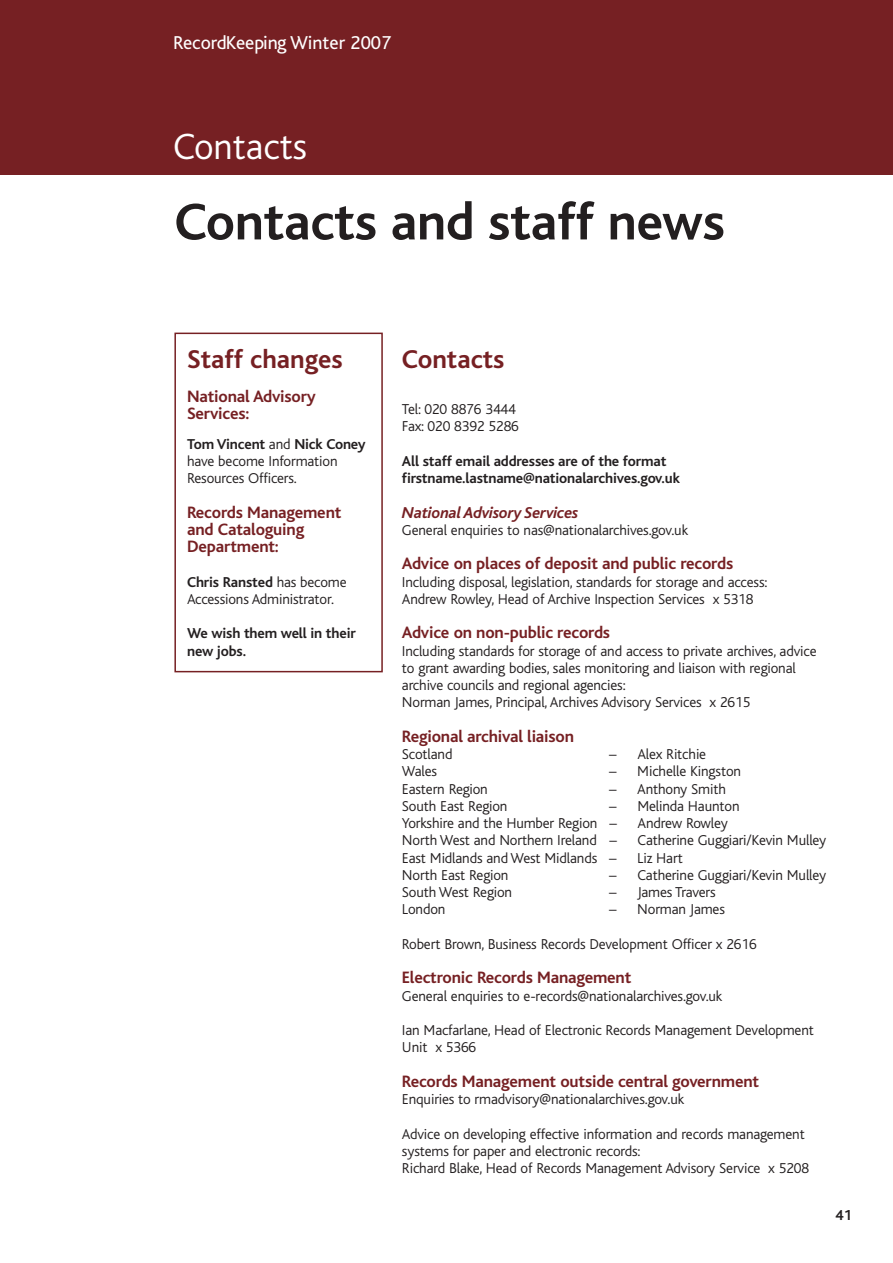
<style>
.page{position:relative;width:893px;height:1263px;background:#fff}
.page>*{position:absolute;margin:0;border:0;box-sizing:border-box;transform-origin:0 0}
.t1{font:700 54px "Bliss";letter-spacing:-.005em;color:#231f20}
.t2{font:300 38.25px "Bliss";color:#fff}
.t3{font:700 27px "Bliss";color:#762023}
.t4{font:19.5px "Bliss";color:#fff}
.t5{font:700 17.25px/17.2px "Bliss";letter-spacing:-.01em;color:#762023}
.t6{font:italic 700 16.5px "Bliss";letter-spacing:-.01em;color:#762023}
.t7{font:300 15px/17.2px "Bliss";letter-spacing:-.01em;color:#231f20}
.t8{font:700 15px/17.2px "Bliss";letter-spacing:-.01em;color:#231f20}
.s1{font-weight:700}
</style>
<div class="page">
<div style="left:174px;top:333px;width:209px;height:339px;border:2px solid #762023"></div>
<div style="left:0;top:0;width:893px;height:174px;background:#762023"></div>
<h3 class="t4" style="left:173px;top:36px;width:220px">RecordKeeping Winter 2007</h3>
<h2 class="t2" style="left:173px;top:133px;width:135px">Contacts</h2>
<h1 class="t1" style="left:174px;top:204px;width:552px">Contacts and staff news</h1>
<h3 class="t3" style="left:187px;top:350px;width:157px">Staff changes</h3>
<p class="t5" style="left:187px;top:390px;width:130px">National Advisory<br>Services:</p>
<p class="t7" style="left:187px;top:436px;width:180px"><span class="s1">Tom Vincent</span> and <span class="s1">Nick Coney </span>have become Information<br>Resources Officers.</p>
<p class="t5" style="left:187px;top:505px;width:156px">Records Management and Cataloguing<br>Department:</p>
<p class="t7" style="left:187px;top:574px;width:161px"><span class="s1">Chris Ransted</span> has become<br>Accessions Administrator.</p>
<p class="t8" style="left:187px;top:626px;width:170px">We wish them well in their new jobs.</p>
<h3 class="t3" style="left:402px;top:350px;width:104px">Contacts</h3>
<p class="t7" style="left:402px;top:402px;width:119px">Tel: 020 8876 3444<br>Fax: 020 8392 5286</p>
<p class="t8" style="left:402px;top:454px;width:280px">All staff email addresses are of the format firstname.lastname@nationalarchives.gov.uk</p>
<p class="t6" style="left:402px;top:507px;width:178px">National Advisory Services</p>
<p class="t7" style="left:402px;top:523px;width:288px">General enquiries to nas@nationalarchives.gov.uk</p>
<p class="t5" style="left:402px;top:557px;width:333px">Advice on places of deposit and public records</p>
<p class="t7" style="left:402px;top:574px;width:367px">Including disposal, legislation, standards for storage and access:<br>Andrew Rowley, Head of Archive Inspection Services x 5318</p>
<p class="t5" style="left:402px;top:626px;width:210px">Advice on non-public records</p>
<p class="t7" style="left:402px;top:643px;width:416px">Including standards for storage of and access to private archives, advice to grant awarding bodies, sales monitoring and liaison with regional archive councils and regional agencies:<br>Norman James, Principal, Archives Advisory Services x 2615</p>
<p class="t5" style="left:402px;top:729px;width:174px">Regional archival liaison</p>
<p class="t7" style="left:402px;top:747px;width:52px">Scotland</p>
<p class="t7" style="left:609px;top:747px;width:99px">– Alex Ritchie</p>
<p class="t7" style="left:402px;top:764px;width:37px">Wales</p>
<p class="t7" style="left:609px;top:764px;width:133px">– Michelle Kingston</p>
<p class="t7" style="left:402px;top:781px;width:87px">Eastern Region</p>
<p class="t7" style="left:609px;top:781px;width:118px">– Anthony Smith</p>
<p class="t7" style="left:402px;top:799px;width:107px">South East Region</p>
<p class="t7" style="left:402px;top:799px;width:339px;text-indent:207px">– Melinda Haunton<br>Yorkshire and the Humber Region –</p>
<p class="t7" style="left:637px;top:816px;width:92px">Andrew Rowley</p>
<p class="t7" style="left:402px;top:833px;width:216px">North West and Northern Ireland –</p>
<p class="t7" style="left:637px;top:833px;width:190px">Catherine Guggiari/Kevin Mulley</p>
<p class="t7" style="left:402px;top:850px;width:216px">East Midlands and West Midlands –</p>
<p class="t7" style="left:637px;top:850px;width:47px">Liz Hart</p>
<p class="t7" style="left:402px;top:868px;width:108px">North East Region</p>
<p class="t7" style="left:609px;top:868px;width:219px">– Catherine Guggiari/Kevin Mulley</p>
<p class="t7" style="left:402px;top:885px;width:112px">South West Region</p>
<p class="t7" style="left:609px;top:885px;width:108px">– James Travers</p>
<p class="t7" style="left:402px;top:902px;width:45px">London</p>
<p class="t7" style="left:609px;top:902px;width:117px">– Norman James</p>
<p class="t7" style="left:402px;top:937px;width:356px">Robert Brown, Business Records Development Officer x 2616</p>
<p class="t5" style="left:402px;top:971px;width:231px">Electronic Records Management</p>
<p class="t7" style="left:402px;top:988px;width:322px">General enquiries to e-records@nationalarchives.gov.uk</p>
<p class="t7" style="left:402px;top:1023px;width:413px">Ian Macfarlane, Head of Electronic Records Management Development<br>Unit x 5366</p>
<p class="t5" style="left:402px;top:1074px;width:359px">Records Management outside central government</p>
<p class="t7" style="left:402px;top:1092px;width:284px">Enquiries to rmadvisory@nationalarchives.gov.uk</p>
<p class="t7" style="left:402px;top:1126px;width:409px">Advice on developing effective information and records management systems for paper and electronic records:<br>Richard Blake, Head of Records Management Advisory Service x 5208</p>
<p class="t8" style="left:836px;top:1208px;width:18px">41</p>
</div>
